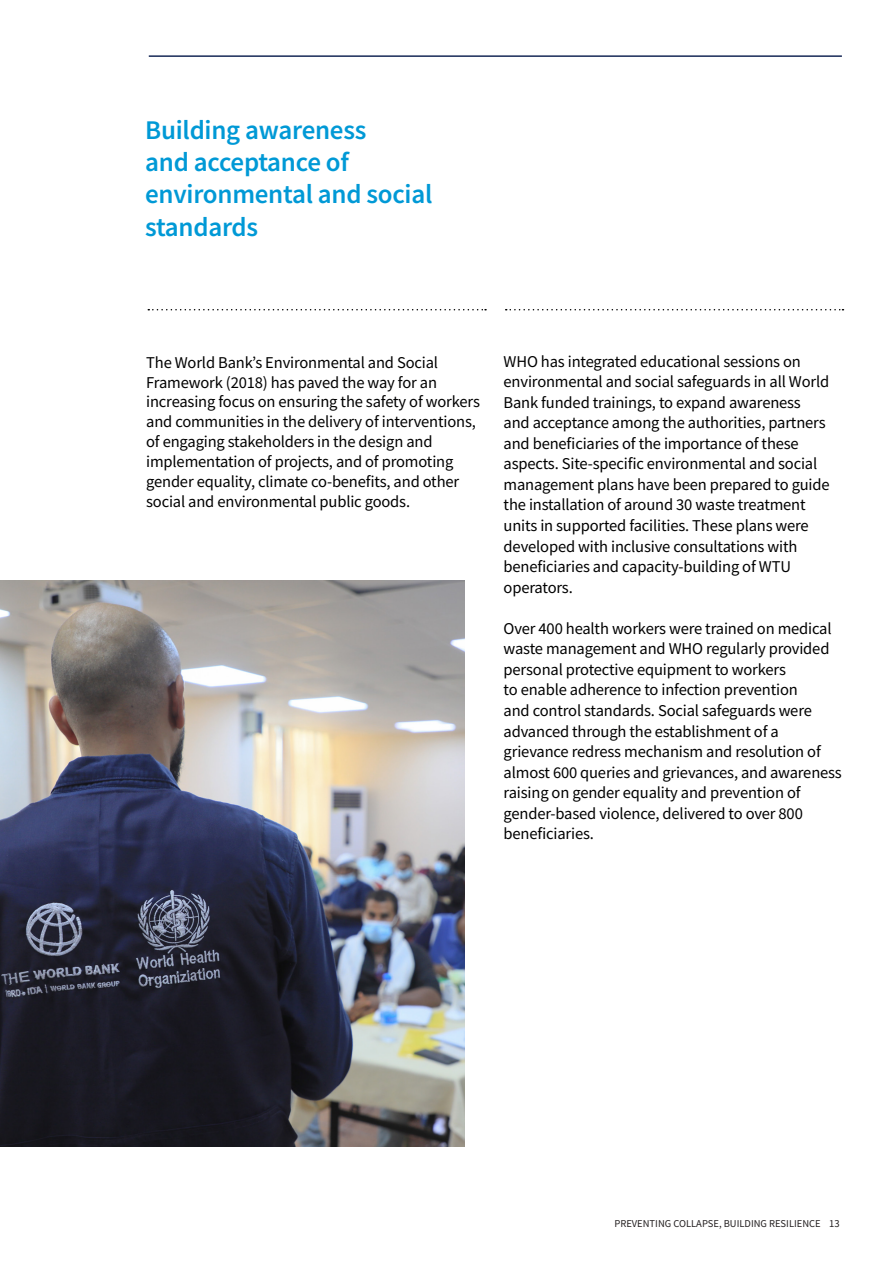
<style>
.page{position:relative;width:893px;height:1263px;background:#fff}
.page>*{position:absolute;margin:0;border:0;box-sizing:border-box;transform-origin:0 0}
.t1{font:600 27px/32.4px "Source Sans Pro";letter-spacing:-.01em;color:#0099d6}
.t2{font:16.5px/20.5px "Source Sans Pro";letter-spacing:-.01em;color:#000001}
.t3{font:10.5px "Source Sans Pro";color:#231f20}
</style>
<div class="page">
<svg style="left:506px;top:309px;width:337px;height:1px"></svg>
<svg style="left:148px;top:309px;width:338px;height:1px"></svg>
<img style="left:0;top:581px;width:465px;height:565px">
<hr style="left:149px;top:55px;width:693px;height:2px;background:#172957">
<p class="t1" style="left:145px;top:113px;width:289px">Building awareness<br>and acceptance of environmental and social standards</p>
<p class="t2" style="left:146px;top:352px;width:335px;line-height:19.8px">The World Bank’s Environmental and Social Framework (2018) has paved the way for an increasing focus on ensuring the safety of workers and communities in the delivery of interventions, of engaging stakeholders in the design and implementation of projects, and of promoting gender equality, climate co-benefits, and other social and environmental public goods.</p>
<p class="t2" style="left:504px;top:351px;width:328px">WHO has integrated educational sessions on environmental and social safeguards in all World Bank funded trainings, to expand awareness and acceptance among the authorities, partners and beneficiaries of the importance of these aspects. Site-specific environmental and social management plans have been prepared to guide the installation of around 30 waste treatment units in supported facilities. These plans were developed with inclusive consultations with beneficiaries and capacity-building of WTU operators.</p>
<p class="t2" style="left:504px;top:618px;width:340px">Over 400 health workers were trained on medical waste management and WHO regularly provided personal protective equipment to workers<br>to enable adherence to infection prevention<br>and control standards. Social safeguards were advanced through the establishment of a grievance redress mechanism and resolution of almost 600 queries and grievances, and awareness raising on gender equality and prevention of gender-based violence, delivered to over 800 beneficiaries.</p>
<p class="t3" style="left:614px;top:1217px;width:227px">PREVENTING COLLAPSE, BUILDING RESILIENCE 13</p>
</div>
